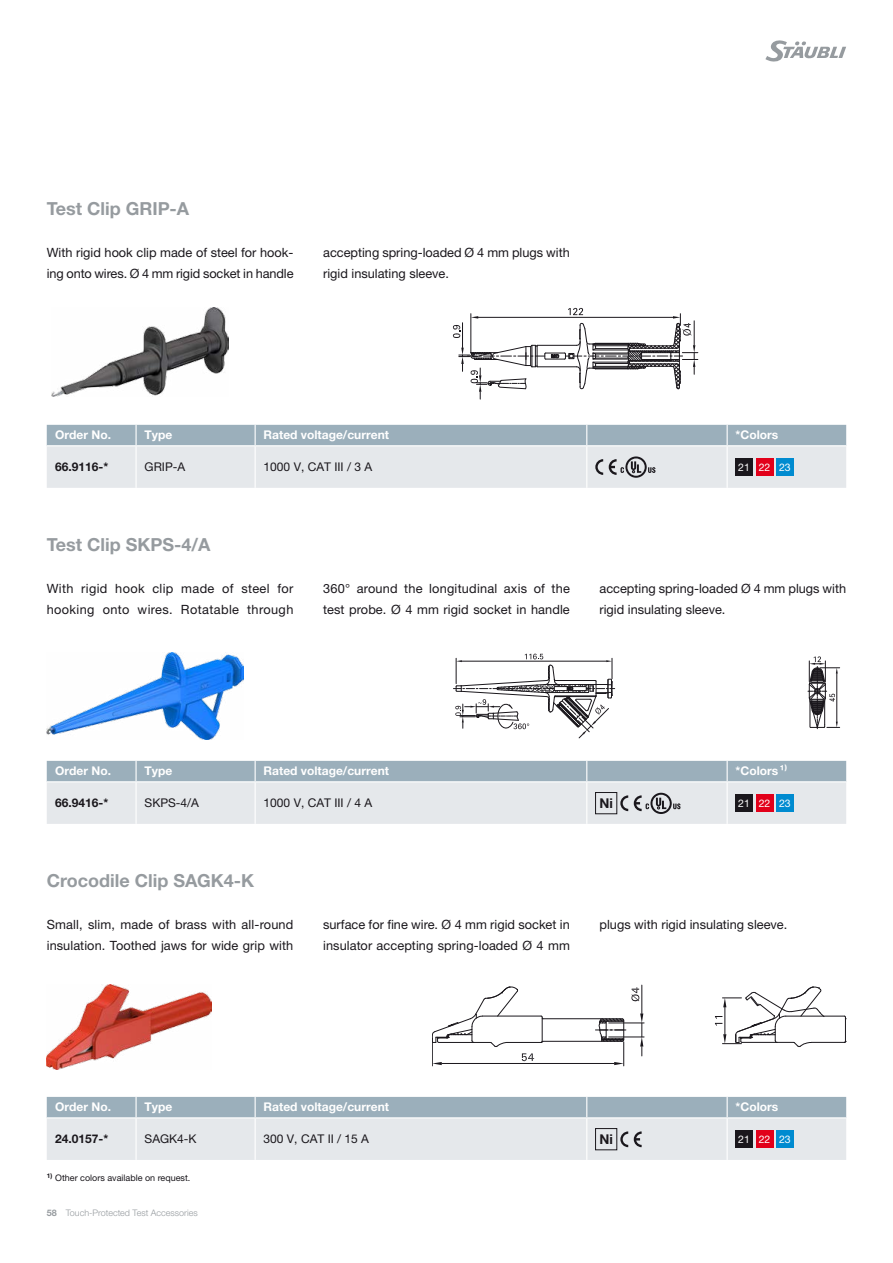
<style>
.page{position:relative;width:893px;height:1263px;background:#fff}
.page>*{position:absolute;margin:0;border:0;box-sizing:border-box;transform-origin:0 0}
.t1{font:700 18px "Helvetica Neue LTW1 G";color:#969b9f}
.t2{font:700 13.5px "Helvetica Neue LTW1 G";color:#1a171c}
.t3{font:12.75px/21px "Helvetica Neue LTW1 G";color:#1a171c}
.t4{font:12.75px/21px "Helvetica Neue LTW1 G";letter-spacing:.02em;color:#1a171c}
.t5{font:12.75px/21px "Helvetica Neue LTW1 G";letter-spacing:.03em;color:#1a171c}
.t6{font:700 12px "Helvetica Neue LTW1 G";color:#fff}
.t7{font:12px "Helvetica Neue LTW1 G";color:#1a171c}
.t8{font:700 12px "Helvetica Neue LTW1 G";color:#1a171c}
.t9{font:10.5px "Helvetica Neue LTW1 G";color:#fff}
.t10{font:300 9px "Helvetica Neue LTW1 G";color:#969b9f}
.t11{font:9px "Helvetica Neue LTW1 G";color:#1a171c}
.s1{font-weight:700}
</style>
<div class="page">
<svg style="left:765px;top:40px;width:81px;height:22px"></svg>
<svg style="left:453px;top:308px;width:245px;height:91px"></svg>
<img style="left:52px;top:308px;width:176px;height:89px">
<hr style="left:442px;top:1063px;width:172px;height:1px;background:#1a171c">
<hr style="left:543px;top:1018px;width:79px;height:1px;background:#1a171c">
<hr style="left:543px;top:1041px;width:79px;height:1px;background:#1a171c">
<hr style="left:609px;top:1037px;width:35px;height:1px;background:#1a171c">
<hr style="left:609px;top:1023px;width:35px;height:1px;background:#1a171c">
<svg style="left:595px;top:985px;width:48px;height:81px"></svg>
<svg style="left:432px;top:986px;width:112px;height:80px"></svg>
<svg style="left:715px;top:986px;width:131px;height:61px"></svg>
<img style="left:47px;top:985px;width:165px;height:85px">
<img style="left:47px;top:653px;width:197px;height:87px">
<svg style="left:453px;top:654px;width:162px;height:84px"></svg>
<svg style="left:808px;top:656px;width:32px;height:73px"></svg>
<svg style="left:47px;top:425px;width:799px;height:63px;background:#ccd4da"></svg>
<div style="left:736px;top:459px;width:17px;height:17px;background:#1a171c"></div>
<div style="left:756px;top:459px;width:17px;height:17px;background:#e2001a"></div>
<div style="left:776px;top:459px;width:17px;height:17px;background:#008bd0"></div>
<svg style="left:47px;top:761px;width:799px;height:63px;background:#cbd4da"></svg>
<div style="left:736px;top:795px;width:17px;height:17px;background:#1a171c"></div>
<div style="left:756px;top:795px;width:17px;height:17px;background:#e2001a"></div>
<div style="left:776px;top:795px;width:17px;height:17px;background:#008bd0"></div>
<svg style="left:47px;top:1097px;width:799px;height:63px;background:#ccd5da"></svg>
<div style="left:736px;top:1131px;width:17px;height:17px;background:#1a171c"></div>
<div style="left:756px;top:1131px;width:17px;height:17px;background:#e2001a"></div>
<div style="left:776px;top:1131px;width:17px;height:17px;background:#008bd0"></div>
<h1 class="t1" style="left:47px;top:197px;width:144px">Test Clip GRIP-A</h1>
<p class="t3" style="left:47px;top:242px;width:248px">With rigid hook clip made of steel for hook&shy;ing onto wires. Ø 4 mm rigid socket in handle</p>
<p class="t3" style="left:323px;top:242px;width:248px">accepting spring-loaded Ø 4 mm plugs with rigid insulating sleeve.</p>
<p class="t6" style="left:55px;top:428px;width:57px">Order No.</p>
<p class="t6" style="left:145px;top:428px;width:29px">Type</p>
<p class="t6" style="left:264px;top:428px;width:127px">Rated voltage/current</p>
<p class="t6" style="left:736px;top:428px;width:44px">*Colors</p>
<p class="t8" style="left:55px;top:460px;width:55px">66.9116-*</p>
<p class="t7" style="left:145px;top:460px;width:42px">GRIP-A</p>
<p class="t7" style="left:264px;top:460px;width:110px">1000 V, CAT III / 3 A</p>
<p class="t9" style="left:738px;top:461px;width:54px">21 22 23</p>
<h1 class="t1" style="left:47px;top:533px;width:165px">Test Clip SKPS-4/A</h1>
<p class="t5" style="left:47px;top:578px;width:248px">With rigid hook clip made of steel for hooking onto wires. Rotatable through</p>
<p class="t4" style="left:323px;top:578px;width:248px">360° around the longitudinal axis of the test probe. Ø 4 mm rigid socket in handle</p>
<p class="t3" style="left:600px;top:578px;width:248px">accepting spring-loaded Ø 4 mm plugs with rigid insulating sleeve.</p>
<p class="t6" style="left:55px;top:764px;width:57px">Order No.</p>
<p class="t6" style="left:145px;top:764px;width:29px">Type</p>
<p class="t6" style="left:264px;top:764px;width:127px">Rated voltage/current</p>
<p class="t6" style="left:736px;top:764px;width:53px">*Colors¹⁾</p>
<p class="t8" style="left:55px;top:796px;width:55px">66.9416-*</p>
<p class="t7" style="left:145px;top:796px;width:56px">SKPS-4/A</p>
<p class="t7" style="left:264px;top:796px;width:110px">1000 V, CAT III / 4 A</p>
<p class="t2" style="left:599px;top:795px;width:15px">Ni</p>
<p class="t9" style="left:738px;top:797px;width:54px">21 22 23</p>
<h1 class="t1" style="left:47px;top:869px;width:209px">Crocodile Clip SAGK4-K</h1>
<p class="t3" style="left:47px;top:914px;width:248px">Small, slim, made of brass with all-round insulation. Toothed jaws for wide grip with</p>
<p class="t3" style="left:323px;top:914px;width:248px">surface for fine wire. Ø 4 mm rigid socket in insulator accepting spring-loaded Ø 4 mm</p>
<p class="t3" style="left:600px;top:914px;width:189px">plugs with rigid insulating sleeve.</p>
<p class="t6" style="left:55px;top:1100px;width:57px">Order No.</p>
<p class="t6" style="left:145px;top:1100px;width:29px">Type</p>
<p class="t6" style="left:264px;top:1100px;width:127px">Rated voltage/current</p>
<p class="t6" style="left:736px;top:1100px;width:44px">*Colors</p>
<p class="t8" style="left:55px;top:1132px;width:55px">24.0157-*</p>
<p class="t7" style="left:145px;top:1132px;width:54px">SAGK4-K</p>
<p class="t7" style="left:264px;top:1132px;width:107px">300 V, CAT II / 15 A</p>
<p class="t2" style="left:599px;top:1131px;width:15px">Ni</p>
<p class="t9" style="left:738px;top:1133px;width:54px">21 22 23</p>
<p class="t11" style="left:47px;top:1172px;width:145px"><sup>1)</sup> Other colors available on request.</p>
<p class="t10" style="left:47px;top:1207px;width:152px"><span class="s1">58</span> Touch-Protected Test Accessories</p>
</div>
